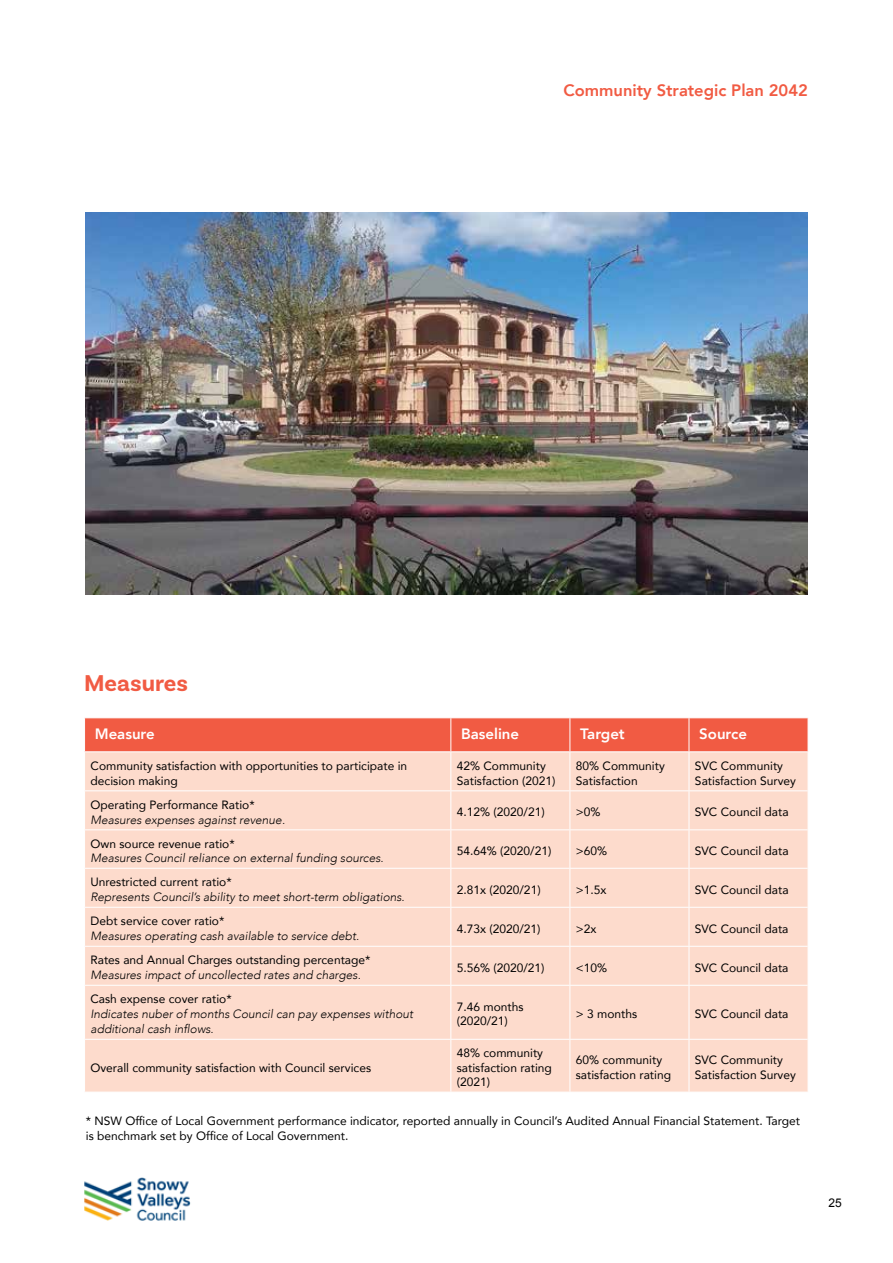
<style>
.page{position:relative;width:893px;height:1263px;background:#fff}
.page>*{position:absolute;margin:0;border:0;box-sizing:border-box;transform-origin:0 0}
.t1{font:700 24px "Basic Sans";color:#f15b43}
.t2{font:800 16.5px "Avenir";color:#f15b43}
.t3{font:800 15px "Avenir";color:#fff}
.t4{font:12px/15px "Avenir";color:#000}
.t5{font:italic 300 12px/15px "Avenir";color:#000}
.t6{font:12px "Arial";color:#000}
</style>
<div class="page">
<img style="left:84px;top:1178px;width:107px;height:43px">
<img style="left:85px;top:213px;width:723px;height:382px">
<div style="left:85px;top:718px;width:723px;height:33px;background:#f15b43"></div>
<div style="left:85px;top:752px;width:723px;height:340px;background:#fddbcc"></div>
<hr style="left:450px;top:752px;width:1px;height:38px;background:#fff">
<hr style="left:570px;top:752px;width:1px;height:38px;background:#fff">
<hr style="left:689px;top:752px;width:1px;height:38px;background:#fff">
<hr style="left:450px;top:791px;width:1px;height:38px;background:#fff">
<hr style="left:570px;top:791px;width:1px;height:38px;background:#fff">
<hr style="left:689px;top:791px;width:1px;height:38px;background:#fff">
<hr style="left:450px;top:830px;width:1px;height:38px;background:#fff">
<hr style="left:570px;top:830px;width:1px;height:38px;background:#fff">
<hr style="left:689px;top:830px;width:1px;height:38px;background:#fff">
<hr style="left:450px;top:869px;width:1px;height:38px;background:#fff">
<hr style="left:570px;top:869px;width:1px;height:38px;background:#fff">
<hr style="left:689px;top:869px;width:1px;height:38px;background:#fff">
<hr style="left:450px;top:908px;width:1px;height:38px;background:#fff">
<hr style="left:570px;top:908px;width:1px;height:38px;background:#fff">
<hr style="left:689px;top:908px;width:1px;height:38px;background:#fff">
<hr style="left:450px;top:947px;width:1px;height:38px;background:#fff">
<hr style="left:570px;top:947px;width:1px;height:38px;background:#fff">
<hr style="left:689px;top:947px;width:1px;height:38px;background:#fff">
<hr style="left:450px;top:986px;width:1px;height:53px;background:#fff">
<hr style="left:570px;top:986px;width:1px;height:53px;background:#fff">
<hr style="left:689px;top:986px;width:1px;height:53px;background:#fff">
<hr style="left:450px;top:1040px;width:1px;height:52px;background:#fff">
<hr style="left:570px;top:1040px;width:1px;height:52px;background:#fff">
<hr style="left:689px;top:1040px;width:1px;height:52px;background:#fff">
<hr style="left:84px;top:790px;width:367px;height:1px;background:#fff">
<hr style="left:451px;top:790px;width:119px;height:1px;background:#fff">
<hr style="left:570px;top:790px;width:119px;height:1px;background:#fff">
<hr style="left:689px;top:790px;width:119px;height:1px;background:#fff">
<hr style="left:84px;top:829px;width:367px;height:1px;background:#fff">
<hr style="left:451px;top:829px;width:119px;height:1px;background:#fff">
<hr style="left:570px;top:829px;width:119px;height:1px;background:#fff">
<hr style="left:689px;top:829px;width:119px;height:1px;background:#fff">
<hr style="left:84px;top:868px;width:367px;height:1px;background:#fff">
<hr style="left:84px;top:907px;width:367px;height:1px;background:#fff">
<hr style="left:84px;top:946px;width:367px;height:1px;background:#fff">
<hr style="left:84px;top:985px;width:367px;height:1px;background:#fff">
<hr style="left:84px;top:1039px;width:367px;height:1px;background:#fff">
<hr style="left:451px;top:868px;width:119px;height:1px;background:#fff">
<hr style="left:570px;top:868px;width:119px;height:1px;background:#fff">
<hr style="left:689px;top:868px;width:119px;height:1px;background:#fff">
<hr style="left:451px;top:907px;width:119px;height:1px;background:#fff">
<hr style="left:570px;top:907px;width:119px;height:1px;background:#fff">
<hr style="left:689px;top:907px;width:119px;height:1px;background:#fff">
<hr style="left:451px;top:946px;width:119px;height:1px;background:#fff">
<hr style="left:570px;top:946px;width:119px;height:1px;background:#fff">
<hr style="left:689px;top:946px;width:119px;height:1px;background:#fff">
<hr style="left:451px;top:985px;width:119px;height:1px;background:#fff">
<hr style="left:570px;top:985px;width:119px;height:1px;background:#fff">
<hr style="left:689px;top:985px;width:119px;height:1px;background:#fff">
<hr style="left:451px;top:1039px;width:119px;height:1px;background:#fff">
<hr style="left:570px;top:1039px;width:119px;height:1px;background:#fff">
<hr style="left:689px;top:1039px;width:119px;height:1px;background:#fff">
<hr style="left:450px;top:718px;width:1px;height:33px;background:#fff">
<hr style="left:570px;top:718px;width:1px;height:33px;background:#fff">
<hr style="left:689px;top:718px;width:1px;height:33px;background:#fff">
<h2 class="t2" style="left:563px;top:77px;width:246px">Community Strategic Plan 2042</h2>
<h1 class="t1" style="left:84px;top:668px;width:105px">Measures</h1>
<p class="t3" style="left:95px;top:722px;width:61px">Measure</p>
<p class="t3" style="left:461px;top:722px;width:60px">Baseline</p>
<p class="t3" style="left:580px;top:722px;width:46px">Target</p>
<p class="t3" style="left:699px;top:722px;width:49px">Source</p>
<p class="t4" style="left:91px;top:758px;width:318px">Community satisfaction with opportunities to participate in decision making</p>
<p class="t4" style="left:457px;top:758px;width:100px">42% Community<br>Satisfaction (2021)</p>
<p class="t4" style="left:576px;top:758px;width:90px">80% Community<br>Satisfaction</p>
<p class="t4" style="left:695px;top:758px;width:102px">SVC Community<br>Satisfaction Survey</p>
<p class="t4" style="left:91px;top:797px;width:166px">Operating Performance Ratio*</p>
<p class="t5" style="left:91px;top:812px;width:196px">Measures expenses against revenue.</p>
<p class="t4" style="left:457px;top:804px;width:89px">4.12% (2020/21)</p>
<p class="t4" style="left:576px;top:804px;width:26px">&gt;0%</p>
<p class="t4" style="left:695px;top:804px;width:95px">SVC Council data</p>
<p class="t4" style="left:91px;top:836px;width:146px">Own source revenue ratio*</p>
<p class="t5" style="left:91px;top:851px;width:295px">Measures Council reliance on external funding sources.</p>
<p class="t4" style="left:91px;top:874px;width:143px">Unrestricted current ratio*</p>
<p class="t5" style="left:91px;top:890px;width:316px">Represents Council’s ability to meet short-term obligations.</p>
<p class="t4" style="left:91px;top:913px;width:135px">Debt service cover ratio*</p>
<p class="t5" style="left:91px;top:929px;width:270px">Measures operating cash available to service debt.</p>
<p class="t4" style="left:90px;top:952px;width:281px">Rates and Annual Charges outstanding percentage*</p>
<p class="t5" style="left:90px;top:968px;width:272px">Measures impact of uncollected rates and charges.</p>
<p class="t4" style="left:457px;top:843px;width:96px">54.64% (2020/21)</p>
<p class="t4" style="left:576px;top:843px;width:33px">&gt;60%</p>
<p class="t4" style="left:695px;top:843px;width:95px">SVC Council data</p>
<p class="t4" style="left:457px;top:882px;width:85px">2.81x (2020/21)</p>
<p class="t4" style="left:576px;top:882px;width:32px">&gt;1.5x</p>
<p class="t4" style="left:695px;top:882px;width:95px">SVC Council data</p>
<p class="t4" style="left:457px;top:921px;width:85px">4.73x (2020/21)</p>
<p class="t4" style="left:576px;top:921px;width:22px">&gt;2x</p>
<p class="t4" style="left:695px;top:921px;width:95px">SVC Council data</p>
<p class="t4" style="left:457px;top:960px;width:89px">5.56% (2020/21)</p>
<p class="t4" style="left:576px;top:960px;width:33px">&lt;10%</p>
<p class="t4" style="left:695px;top:960px;width:95px">SVC Council data</p>
<p class="t4" style="left:90px;top:991px;width:143px">Cash expense cover ratio*</p>
<p class="t5" style="left:90px;top:1007px;width:324px">Indicates nuber of months Council can pay expenses without additional cash inflows.</p>
<p class="t4" style="left:457px;top:999px;width:68px;line-height:14.4px">7.46 months (2020/21)</p>
<p class="t4" style="left:576px;top:1006px;width:63px">&gt; 3 months</p>
<p class="t4" style="left:695px;top:1006px;width:95px">SVC Council data</p>
<p class="t4" style="left:90px;top:1060px;width:282px">Overall community satisfaction with Council services</p>
<p class="t4" style="left:457px;top:1045px;width:97px;line-height:14.4px">48% community satisfaction rating (2021)</p>
<p class="t4" style="left:576px;top:1053px;width:97px;line-height:14.4px">60% community satisfaction rating</p>
<p class="t4" style="left:695px;top:1052px;width:102px">SVC Community<br>Satisfaction Survey</p>
<p class="t4" style="left:86px;top:1112px;width:716px">* NSW Office of Local Government performance indicator, reported annually in Council’s Audited Annual Financial Statement. Target is benchmark set by Office of Local Government.</p>
<p class="t6" style="left:829px;top:1194px;width:15px">25</p>
</div>
